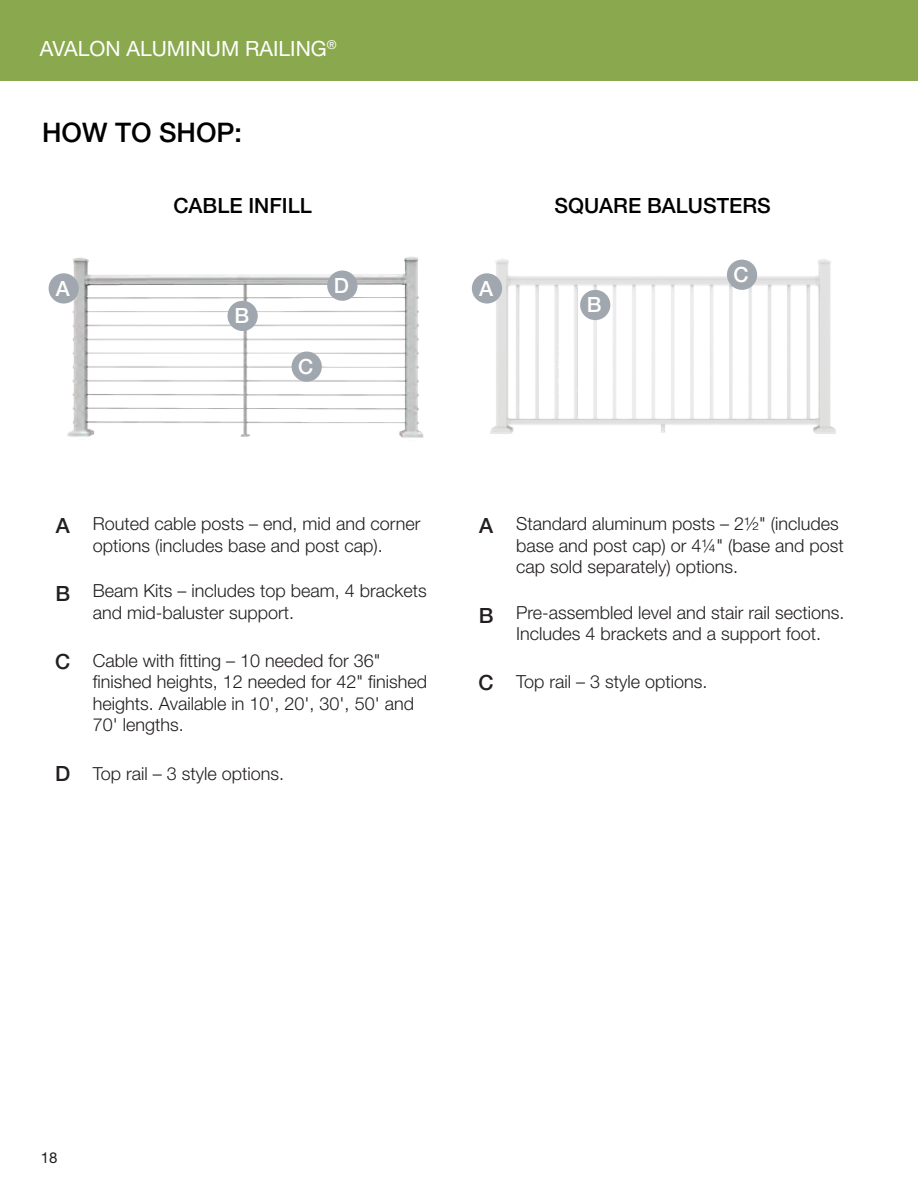
<style>
.page{position:relative;width:918px;height:1188px;background:#fff}
.page>*{position:absolute;margin:0;border:0;box-sizing:border-box;transform-origin:0 0}
.t1{font:500 27px "Helvetica Neue LT Std";color:#000}
.t2{font:500 21px "Helvetica Neue LT Std";color:#000}
.t3{font:21px "Helvetica Neue LT Std";color:#fff}
.t4{font:500 21px "Helvetica Neue LT Std";color:#fff}
.t5{font:500 21px "Helvetica Neue LT Std";color:#231f20}
.t6{font:300 18px/21.6px "Helvetica Neue LT Std";color:#231f20}
.t7{font:15px "Helvetica Neue LT Std";color:#231f20}
</style>
<div class="page">
<div style="left:0;top:0;width:918px;height:81px;background:#8aa84e"></div>
<img style="left:55px;top:256px;width:369px;height:182px">
<img style="left:475px;top:259px;width:361px;height:175px">
<div style="left:49px;top:273px;width:30px;height:31px;background:#a0a7ae;border-radius:50%"></div>
<div style="left:472px;top:273px;width:30px;height:31px;background:#a0a7ae;border-radius:50%"></div>
<div style="left:580px;top:290px;width:30px;height:30px;background:#a0a7ae;border-radius:50%"></div>
<div style="left:727px;top:260px;width:30px;height:30px;background:#a0a7ae;border-radius:50%"></div>
<div style="left:228px;top:301px;width:30px;height:30px;background:#a0a7ae;border-radius:50%"></div>
<div style="left:292px;top:352px;width:30px;height:30px;background:#a0a7ae;border-radius:50%"></div>
<div style="left:327px;top:271px;width:30px;height:30px;background:#a0a7ae;border-radius:50%"></div>
<p class="t3" style="left:40px;top:36px;width:298px">AVALON ALUMINUM RAILING<sup>®</sup></p>
<h1 class="t1" style="left:42px;top:116px;width:202px">HOW TO SHOP:</h1>
<p class="t2" style="left:173px;top:193px;width:140px">CABLE INFILL</p>
<p class="t4" style="left:56px;top:276px;width:16px">A</p>
<p class="t4" style="left:234px;top:303px;width:16px">B</p>
<p class="t4" style="left:334px;top:273px;width:17px">D</p>
<p class="t4" style="left:298px;top:354px;width:17px">C</p>
<p class="t4" style="left:479px;top:276px;width:16px">A</p>
<p class="t2" style="left:554px;top:193px;width:218px">SQUARE BALUSTERS</p>
<p class="t4" style="left:587px;top:293px;width:16px">B</p>
<p class="t4" style="left:734px;top:262px;width:17px">C</p>
<p class="t6" style="left:93px;top:513px;width:329px">Routed cable posts – end, mid and corner options (includes base and post cap).</p>
<p class="t6" style="left:516px;top:513px;width:329px">Standard aluminum posts – 2½" (includes base and post cap) or 4¼" (base and post cap sold separately) options.</p>
<p class="t6" style="left:93px;top:580px;width:336px">Beam Kits – includes top beam, 4 brackets and mid-baluster support.</p>
<p class="t5" style="left:56px;top:513px;width:16px">A</p>
<p class="t5" style="left:479px;top:513px;width:16px">A</p>
<p class="t5" style="left:55px;top:581px;width:16px">B</p>
<p class="t6" style="left:516px;top:601px;width:330px">Pre-assembled level and stair rail sections.<br>Includes 4 brackets and a support foot.</p>
<p class="t5" style="left:479px;top:603px;width:16px">B</p>
<p class="t5" style="left:55px;top:649px;width:17px">C</p>
<p class="t5" style="left:55px;top:761px;width:17px">D</p>
<p class="t6" style="left:93px;top:649px;width:336px">Cable with fitting – 10 needed for 36" finished heights, 12 needed for 42" finished heights. Available in 10', 20', 30', 50' and 70' lengths.</p>
<p class="t6" style="left:93px;top:762px;width:193px">Top rail – 3 style options.</p>
<p class="t5" style="left:479px;top:670px;width:17px">C</p>
<p class="t6" style="left:516px;top:671px;width:193px">Top rail – 3 style options.</p>
<p class="t7" style="left:41px;top:1149px;width:18px">18</p>
</div>
